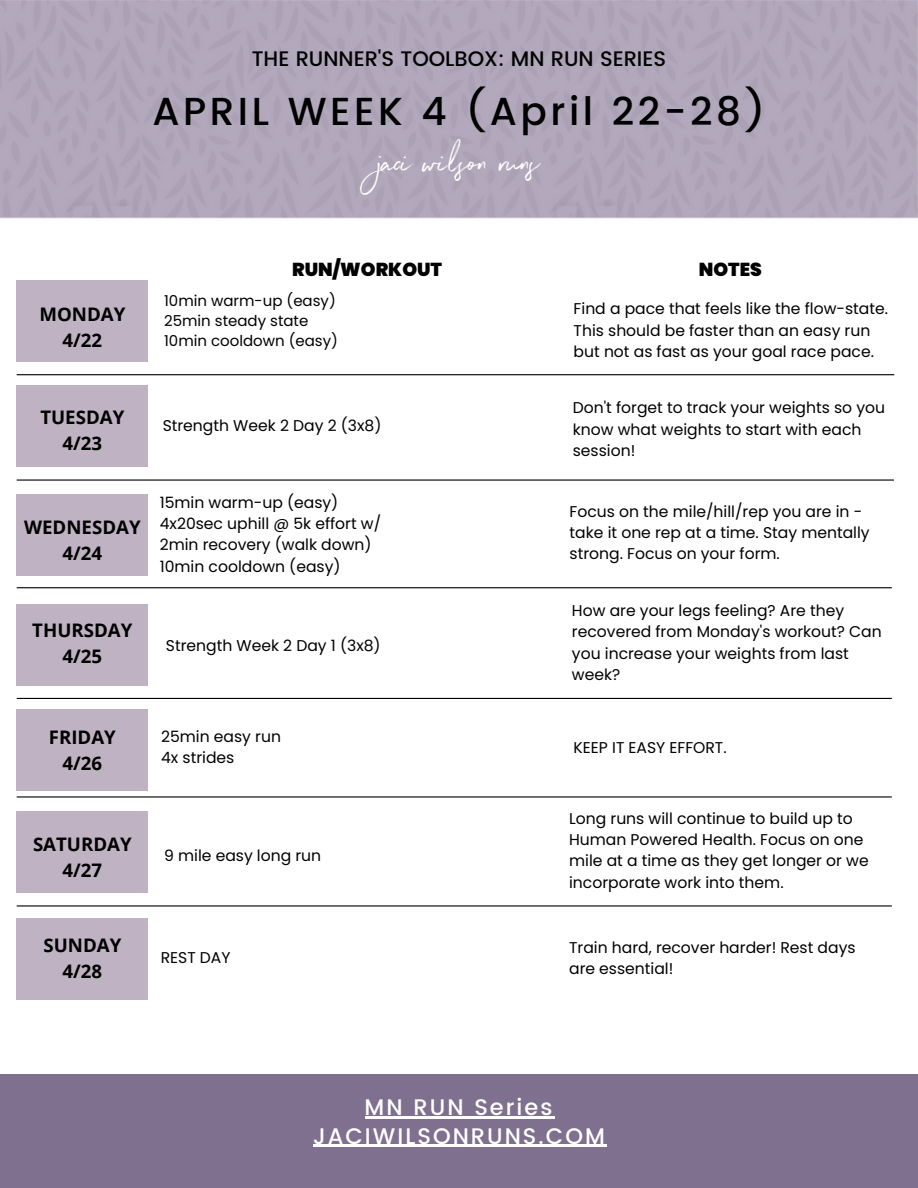
<style>
.page{position:relative;width:918px;height:1188px;background:#fff}
.page>*{position:absolute;margin:0;border:0;box-sizing:border-box;transform-origin:0 0}
.t1{font:500 39px "Poppins";letter-spacing:.09em;color:#000}
.t2{font:37.5px "Northwell";color:#fff}
.t3{font:500 22.5px "Poppins";letter-spacing:.09em;color:#fff}
.t4{font:500 21px "Poppins";color:#000}
.t5{font:700 18.75px/25.8px "Open Sans";color:#000;text-align:center}
.t6{font:900 18.75px "Poppins";color:#000}
.t7{font:15.6px/21.3px "Poppins";color:#000}
.t8{font:15px/20.2px "Poppins";color:#000}
</style>
<div class="page">
<div style="left:0;top:1074px;width:918px;height:114px;background:#807090"></div>
<div style="left:17px;top:281px;width:131px;height:81px;background:#bfb2c3"></div>
<div style="left:17px;top:386px;width:131px;height:81px;background:#bfb2c3"></div>
<div style="left:17px;top:494px;width:131px;height:81px;background:#bfb2c3"></div>
<div style="left:17px;top:604px;width:131px;height:81px;background:#bfb2c3"></div>
<div style="left:17px;top:709px;width:131px;height:81px;background:#bfb2c3"></div>
<div style="left:17px;top:811px;width:131px;height:81px;background:#bfb2c3"></div>
<div style="left:17px;top:918px;width:131px;height:81px;background:#bfb2c3"></div>
<hr style="left:17px;top:374px;width:877px;height:1px;background:#000">
<hr style="left:17px;top:479px;width:877px;height:2px;background:#000">
<hr style="left:17px;top:587px;width:875px;height:1px;background:#000">
<hr style="left:17px;top:698px;width:875px;height:1px;background:#000">
<hr style="left:17px;top:796px;width:875px;height:2px;background:#000">
<hr style="left:17px;top:905px;width:875px;height:2px;background:#000">
<hr style="left:313px;top:1145px;width:294px;height:2px;background:#fff">
<hr style="left:365px;top:1116px;width:189px;height:3px;background:#fff">
<h3 class="t4" style="left:252px;top:46px;width:416px">THE RUNNER'S TOOLBOX: MN RUN SERIES</h3>
<h1 class="t1" style="left:152px;top:89px;width:615px">APRIL WEEK 4 (April 22-28)</h1>
<h2 class="t2" style="left:378px;top:136px;width:163px">jaci wilson runs</h2>
<p class="t5" style="left:39px;top:301px;width:87px">MONDAY<br>4/22</p>
<p class="t5" style="left:40px;top:404px;width:86px">TUESDAY<br>4/23</p>
<p class="t5" style="left:24px;top:514px;width:118px">WEDNESDAY<br>4/24</p>
<p class="t5" style="left:32px;top:617px;width:102px">THURSDAY<br>4/25</p>
<p class="t6" style="left:292px;top:256px;width:151px">RUN/WORKOUT</p>
<p class="t6" style="left:699px;top:256px;width:65px">NOTES</p>
<p class="t8" style="left:164px;top:291px;width:175px">10min warm-up (easy)<br>25min steady state<br>10min cooldown (easy)</p>
<p class="t7" style="left:574px;top:298px;width:316px">Find a pace that feels like the flow-state.<br>This should be faster than an easy run but not as fast as your goal race pace.</p>
<p class="t7" style="left:163px;top:415px;width:220px">Strength Week 2 Day 2 (3x8)</p>
<p class="t7" style="left:160px;top:491px;width:223px">15min warm-up (easy)<br>4x20sec uphill @ 5k effort w/<br>2min recovery (walk down)<br>10min cooldown (easy)</p>
<p class="t7" style="left:166px;top:635px;width:216px">Strength Week 2 Day 1 (3x8)</p>
<p class="t7" style="left:573px;top:397px;width:314px">Don't forget to track your weights so you know what weights to start with each session!</p>
<p class="t7" style="left:570px;top:501px;width:302px">Focus on the mile/hill/rep you are in - take it one rep at a time. Stay mentally strong. Focus on your form.</p>
<p class="t7" style="left:572px;top:600px;width:311px">How are your legs feeling? Are they recovered from Monday's workout? Can you increase your weights from last week?</p>
<p class="t5" style="left:49px;top:724px;width:69px">FRIDAY<br>4/26</p>
<p class="t5" style="left:33px;top:831px;width:100px">SATURDAY<br>4/27</p>
<p class="t5" style="left:43px;top:932px;width:79px">SUNDAY<br>4/28</p>
<p class="t7" style="left:161px;top:726px;width:121px">25min easy run<br>4x strides</p>
<p class="t7" style="left:574px;top:737px;width:155px">KEEP IT EASY EFFORT.</p>
<p class="t7" style="left:164px;top:845px;width:159px">9 mile easy long run</p>
<p class="t7" style="left:161px;top:947px;width:71px">REST DAY</p>
<p class="t7" style="left:569px;top:808px;width:301px">Long runs will continue to build up to Human Powered Health. Focus on one mile at a time as they get longer or we incorporate work into them.</p>
<p class="t7" style="left:569px;top:937px;width:288px">Train hard, recover harder! Rest days are essential!</p>
<h3 class="t3" style="left:365px;top:1094px;width:189px">MN RUN Series</h3>
<h3 class="t3" style="left:313px;top:1123px;width:293px">JACIWILSONRUNS.COM</h3>
</div>
